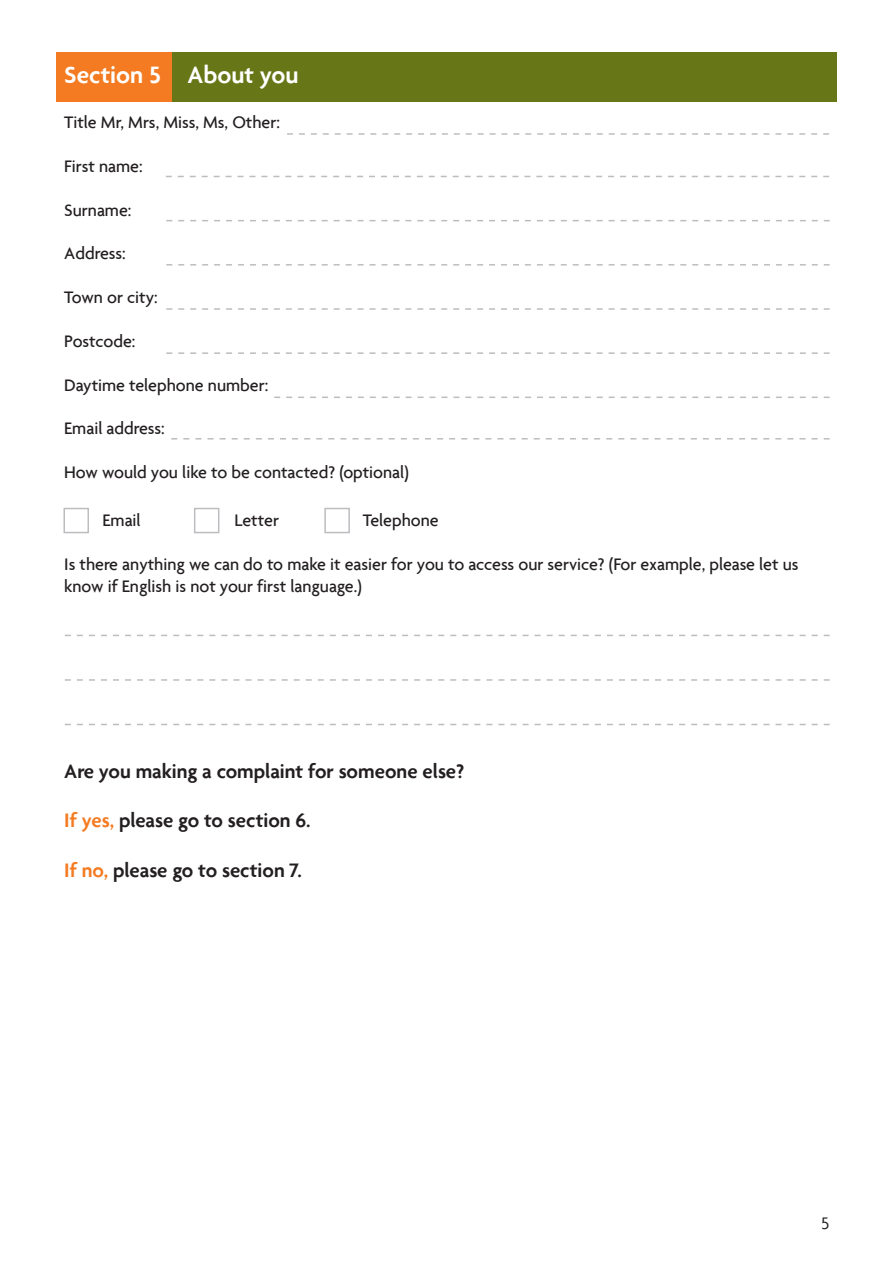
<style>
.page{position:relative;width:893px;height:1263px;background:#fff}
.page>*{position:absolute;margin:0;border:0;box-sizing:border-box;transform-origin:0 0}
.Heading_1{font:600 25.5px "Agenda";color:#fff}
.Form_text{font:600 21px "Agenda";color:#231f20}
.Form_text-2{font:500 18px/22.5px "Agenda";color:#231f20}
.t1{font:18px "Agenda";color:#231f20}
.s1{color:#f47b21}
</style>
<div class="page">
<div style="left:56px;top:52px;width:781px;height:50px;background:#677717"></div>
<div style="left:56px;top:52px;width:115px;height:50px;background:#f47b21"></div>
<svg style="left:166px;top:176px;width:663px;height:1px"></svg>
<svg style="left:287px;top:133px;width:542px;height:2px"></svg>
<svg style="left:166px;top:220px;width:664px;height:1px"></svg>
<svg style="left:166px;top:264px;width:664px;height:2px"></svg>
<svg style="left:166px;top:308px;width:664px;height:2px"></svg>
<svg style="left:166px;top:352px;width:664px;height:2px"></svg>
<svg style="left:274px;top:397px;width:556px;height:1px"></svg>
<svg style="left:171px;top:438px;width:659px;height:1px"></svg>
<div style="left:63px;top:508px;width:26px;height:25px;border:2px solid #bcbdc0"></div>
<div style="left:324px;top:508px;width:26px;height:25px;border:2px solid #bcbdc0"></div>
<div style="left:194px;top:508px;width:25px;height:25px;border:2px solid #bcbdc0"></div>
<svg style="left:65px;top:635px;width:765px;height:1px"></svg>
<svg style="left:65px;top:679px;width:765px;height:2px"></svg>
<svg style="left:65px;top:724px;width:765px;height:1px"></svg>
<p class="Heading_1" style="left:64px;top:59px;width:236px">Section 5 About you</p>
<p class="Form_text-2" style="left:64px;top:110px;width:217px">Title Mr, Mrs, Miss, Ms, Other:</p>
<p class="Form_text-2" style="left:64px;top:154px;width:80px">First name:</p>
<p class="Form_text-2" style="left:64px;top:198px;width:69px">Surname:</p>
<p class="Form_text-2" style="left:64px;top:242px;width:63px">Address:</p>
<p class="Form_text-2" style="left:64px;top:285px;width:95px">Town or city:</p>
<p class="Form_text-2" style="left:64px;top:329px;width:73px">Postcode:</p>
<p class="Form_text-2" style="left:64px;top:373px;width:206px">Daytime telephone number:</p>
<p class="Form_text-2" style="left:64px;top:417px;width:102px">Email address:</p>
<p class="Form_text-2" style="left:64px;top:461px;width:346px">How would you like to be contacted? (optional)</p>
<p class="Form_text-2" style="left:103px;top:509px;width:40px">Email</p>
<p class="Form_text-2" style="left:234px;top:509px;width:46px">Letter</p>
<p class="Form_text-2" style="left:363px;top:509px;width:77px">Telephone</p>
<p class="Form_text-2" style="left:64px;top:552px;width:736px">Is there anything we can do to make it easier for you to access our service? (For example, please let us know if English is not your first language.)</p>
<p class="Form_text" style="left:64px;top:758px;width:402px">Are you making a complaint for someone else?</p>
<p class="Form_text" style="left:64px;top:808px;width:248px"><span class="s1">If yes,</span> please go to section 6.</p>
<p class="Form_text" style="left:64px;top:857px;width:239px"><span class="s1">If no,</span> please go to section 7.</p>
<p class="t1" style="left:821px;top:1212px;width:10px">5</p>
</div>
